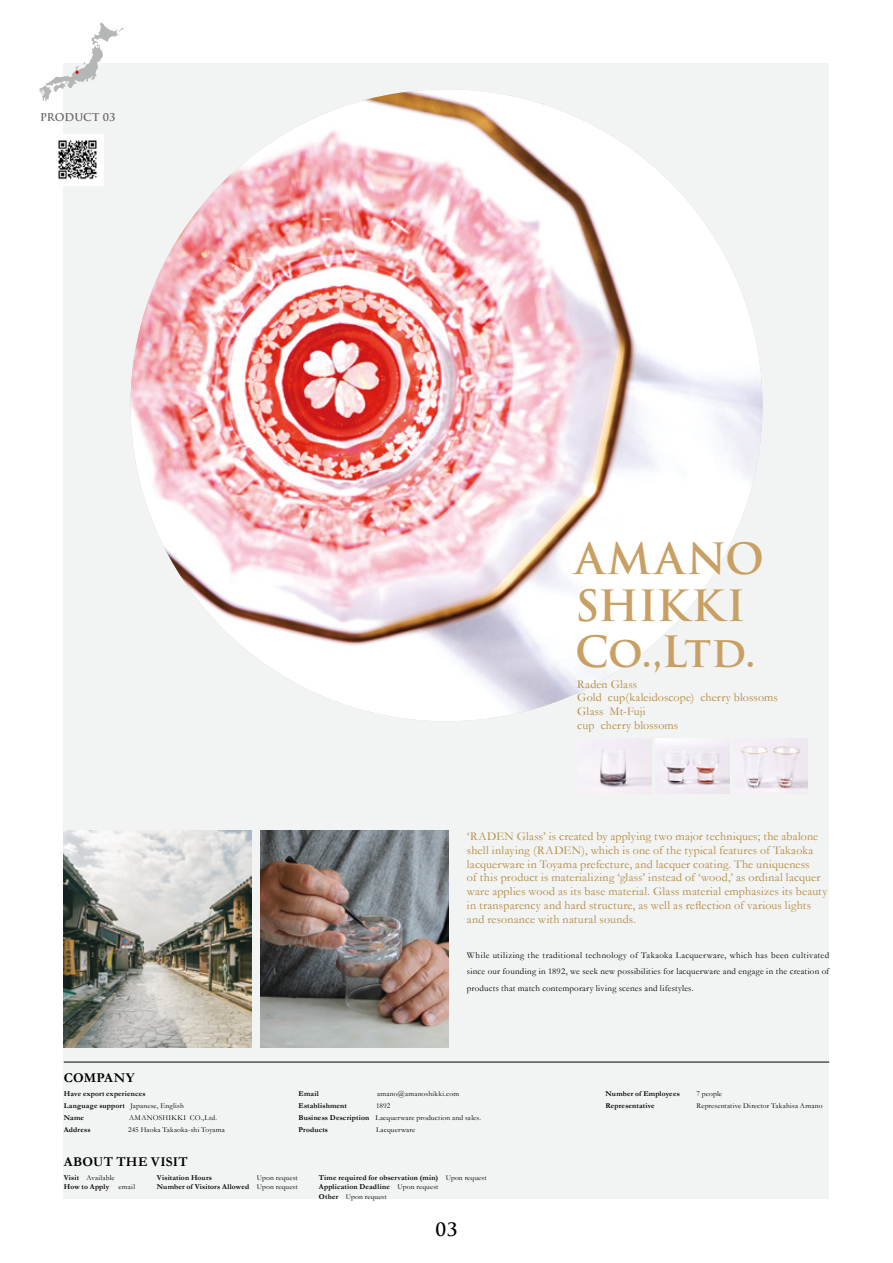
<style>
.page{position:relative;width:893px;height:1263px;background:#fff}
.page>*{position:absolute;margin:0;border:0;box-sizing:border-box;transform-origin:0 0}
.t1{font:700 42px/46.5px "Trajan Pro";letter-spacing:-.005em;color:#c9a063}
.t2{font:700 18px "Trajan Pro";color:#000}
.t3{font:700 13.5px "Garamond";letter-spacing:.02em;color:#000}
.t4{font:12px/13.8px "Garamond";letter-spacing:.015em;color:#b4883c}
.t5{font:700 10.5px "Trajan Pro";color:#656464}
.t6{font:9px/16.5px "Garamond";letter-spacing:.025em;color:#000;text-align:justify}
.t7{font:700 7.5px/9.6px "Garamond";letter-spacing:.02em;color:#000}
.t8{font:7.5px/12px "Garamond";letter-spacing:.02em;color:#000}
.t9{font:7.5px "Garamond";letter-spacing:.04em;color:#000}
.s1{font-weight:400}
.s2{font-weight:700}
</style>
<div class="page">
<div style="left:64px;top:64px;width:765px;height:1135px;background:#f2f3f3"></div>
<img style="left:131px;top:89px;width:631px;height:632px;border-radius:316px">
<img style="left:260px;top:830px;width:189px;height:218px">
<img style="left:64px;top:830px;width:188px;height:218px">
<img style="left:600px;top:739px;width:51px;height:49px">
<img style="left:655px;top:739px;width:74px;height:54px">
<img style="left:741px;top:739px;width:66px;height:52px">
<hr style="left:64px;top:1062px;width:765px;height:1px;background:#000">
<svg style="left:39px;top:23px;width:85px;height:79px"></svg>
<div style="left:52px;top:134px;width:51px;height:51px;background:#fff"></div>
<img style="left:58px;top:140px;width:39px;height:40px">
<p class="t5" style="left:40px;top:110px;width:77px">PRODUCT 03</p>
<p class="t3" style="left:64px;top:1069px;width:72px">COMPANY</p>
<p class="t7" style="left:64px;top:1087px;width:122px;line-height:12px">Have export experiences<br>Language support <span class="s1">Japanese, English<br></span>Name</p>
<p class="t9" style="left:129px;top:1113px;width:90px">AMANOSHIKKI CO.,Ltd.</p>
<p class="t7" style="left:64px;top:1124px;width:28px">Address</p>
<p class="t8" style="left:128px;top:1123px;width:98px">245 Haoka Takaoka-shi Toyama</p>
<p class="t3" style="left:64px;top:1154px;width:125px">ABOUT THE VISIT</p>
<h1 class="t1" style="left:575px;top:536px;width:190px">AMANO<br>SHIKKI<br>Co.,Ltd.</h1>
<p class="t4" style="left:577px;top:677px;width:202px">Raden Glass<br>Gold cup(kaleidoscope) cherry blossoms<br>Glass Mt-Fuji<br>cup cherry blossoms</p>
<p class="t4" style="left:467px;top:829px;width:362px">‘RADEN Glass’ is created by applying two major techniques; the abalone shell inlaying (RADEN), which is one of the typical features of Takaoka lacquerware in Toyama prefecture, and lacquer coating. The uniqueness<br>of this product is materializing ‘glass’ instead of ‘wood,’ as ordinal lacquer ware applies wood as its base material. Glass material emphasizes its beauty in transparency and hard structure, as well as reflection of various lights and resonance with natural sounds.</p>
<p class="t6" style="left:467px;top:946px;width:364px">While utilizing the traditional technology of Takaoka Lacquerware, which has been cultivated since our founding in 1892, we seek new possibilities for lacquerware and engage in the creation of products that match contemporary living scenes and lifestyles.</p>
<p class="t7" style="left:298px;top:1088px;width:22px">Email</p>
<p class="t8" style="left:377px;top:1087px;width:83px">amano@amanoshikki.com</p>
<p class="t7" style="left:298px;top:1100px;width:50px">Establishment</p>
<p class="t8" style="left:298px;top:1099px;width:184px;text-indent:77px">1892<br><span class="s2">Business Description</span> Lacquerware production and sales.<br><span class="s2">Products</span></p>
<p class="t8" style="left:376px;top:1123px;width:41px">Lacquerware</p>
<p class="t7" style="left:605px;top:1088px;width:76px">Number of Employees</p>
<p class="t8" style="left:696px;top:1087px;width:27px">7 people</p>
<p class="t7" style="left:605px;top:1100px;width:51px">Representative</p>
<p class="t8" style="left:696px;top:1099px;width:128px">Representative Director Takahisa Amano</p>
<p class="t7" style="left:64px;top:1172px;width:73px">Visit <span class="s1">Available<br></span>How to Apply <span class="s1">email</span></p>
<p class="t7" style="left:157px;top:1172px;width:57px">Visitation Hours</p>
<p class="t7" style="left:157px;top:1172px;width:142px;text-align:right"><span class="s1">Upon request<br></span>Number of Visitors Allowed <span class="s1">Upon request</span></p>
<p class="t7" style="left:319px;top:1172px;width:169px">Time required for observation (min) <span class="s1">Upon request<br></span>Application Deadline <span class="s1">Upon request<br></span>Other <span class="s1">Upon request</span></p>
<h2 class="t2" style="left:435px;top:1218px;width:24px">03</h2>
</div>
